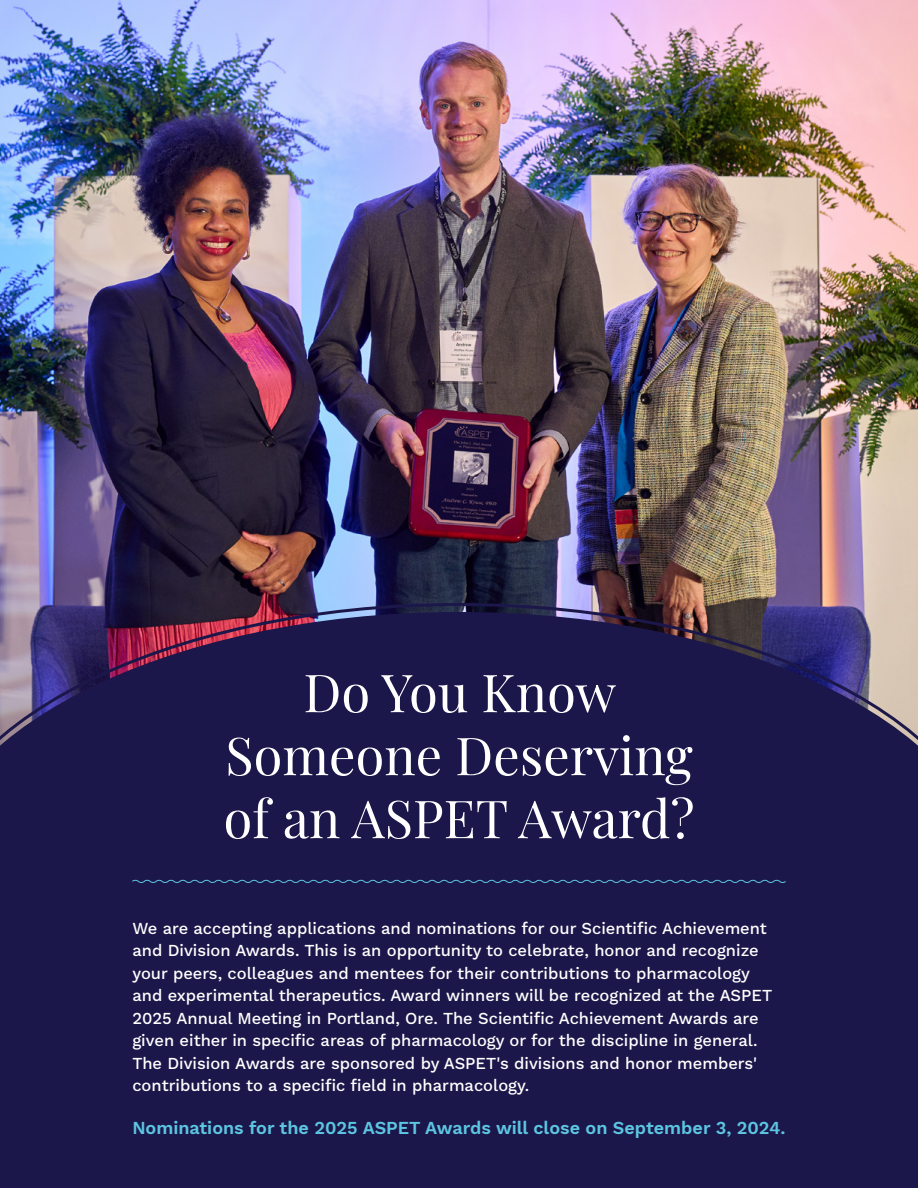
<style>
.page{position:relative;width:918px;height:1188px;background:#fff}
.page>*{position:absolute;margin:0;border:0;box-sizing:border-box;transform-origin:0 0}
.t1{font:52.5px/63px "Playfair Display";color:#fff;text-align:center}
.t2{font:18px "Work Sans";color:#5cc6e2}
.t3{font:16.5px/22.5px "Work Sans";color:#fff}
</style>
<div class="page">
<img style="left:0;top:0;width:918px;height:603px">
<svg style="left:0;top:612px;width:918px;height:195px;background:#2c2252"></svg>
<div style="left:0;top:807px;width:918px;height:381px;background:#1c174a"></div>
<svg style="left:132px;top:879px;width:654px;height:4px"></svg>
<h1 class="t1" style="left:223px;top:657px;width:473px">Do You Know<br>Someone Deserving of an ASPET Award?</h1>
<p class="t3" style="left:132px;top:916px;width:641px">We are accepting applications and nominations for our Scientific Achievement and Division Awards. This is an opportunity to celebrate, honor and recognize your peers, colleagues and mentees for their contributions to pharmacology and experimental therapeutics. Award winners will be recognized at the ASPET 2025 Annual Meeting in Portland, Ore. The Scientific Achievement Awards are given either in specific areas of pharmacology or for the discipline in general.<br>The Division Awards are sponsored by ASPET's divisions and honor members' contributions to a specific field in pharmacology.</p>
<p class="t2" style="left:132px;top:1114px;width:655px">Nominations for the 2025 ASPET Awards will close on September 3, 2024.</p>
</div>
